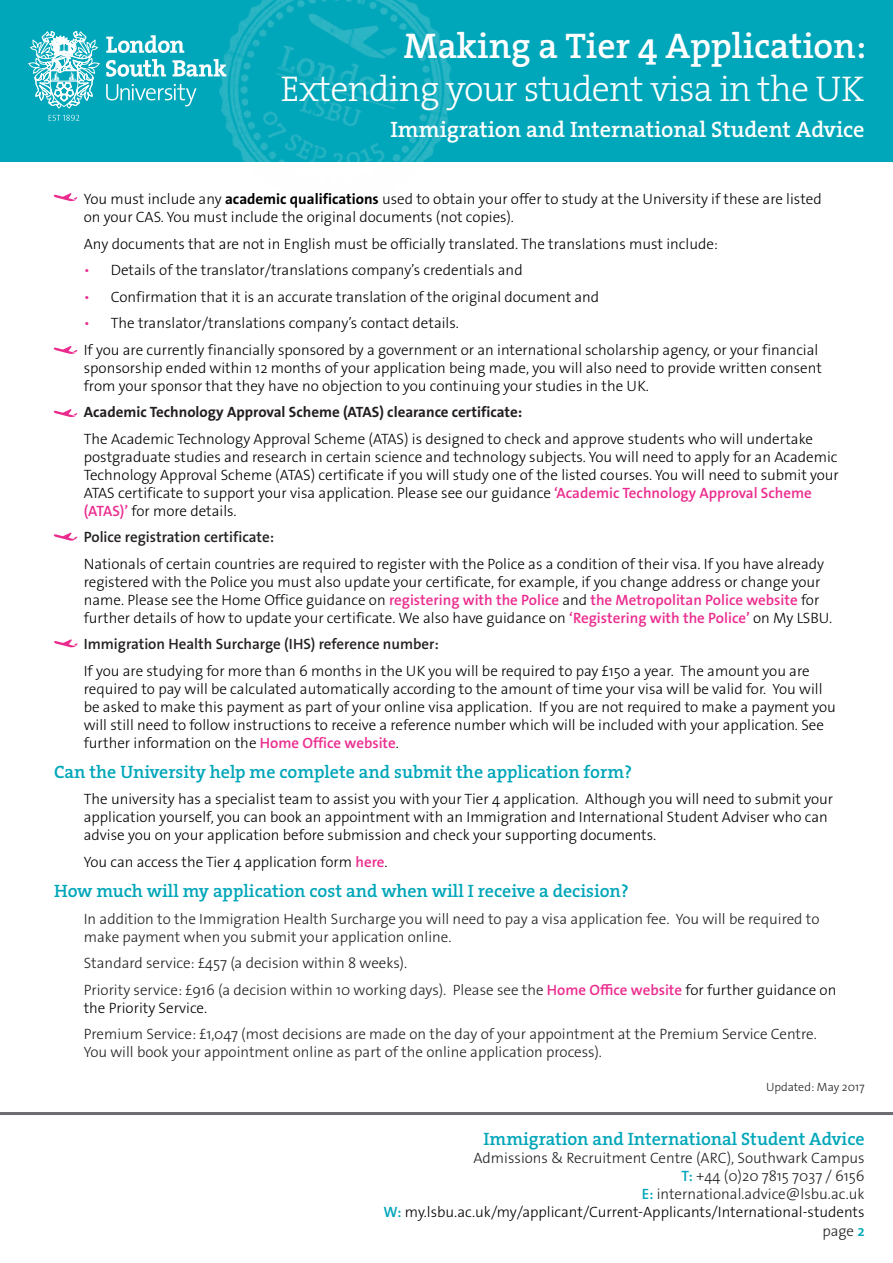
<style>
.page{position:relative;width:893px;height:1263px;background:#fff}
.page>*{position:absolute;margin:0;border:0;box-sizing:border-box;transform-origin:0 0}
.t1{font:36px "The Serif HP3 Lig";letter-spacing:-.02em;color:#fff}
.t2{font:35.85px "The Serif HP6 Se Bld";color:#fff}
.t3{font:22.35px "The Serif HP6 Se Bld";color:#fff}
.t4{font:18px "The Serif HP6 Se Bld";color:#00a6b9}
.t5{font:300 15px/18px "The Sans Os F";color:#000}
.t6{font:300 15px/18px "The Sans Os F";color:#231f20}
.t7{font:600 15px "The Sans Os F";color:#231f20}
.t8{font:700 15px "The Sans Os F";color:#231f20}
.t9{font:300 12px "The Sans Os F";color:#231f20}
.s1{font-weight:700}
.s2{color:#eb2c8f}
.s3{font-weight:600;color:#eb2c8f}
.s4{color:#000}
.s5{font-weight:600;color:#00a6b9}
</style>
<div class="page">
<hr style="left:0;top:1112px;width:893px;height:3px;background:#6c6d70">
<div style="left:0;top:0;width:893px;height:161px;background:#00a6b9"></div>
<img style="left:166px;top:0;width:340px;height:162px">
<svg style="left:28px;top:31px;width:72px;height:77px"></svg>
<svg style="left:49px;top:115px;width:30px;height:6px"></svg>
<svg style="left:106px;top:35px;width:78px;height:18px"></svg>
<svg style="left:106px;top:59px;width:120px;height:47px"></svg>
<svg style="left:54px;top:193px;width:23px;height:8px"></svg>
<svg style="left:54px;top:533px;width:23px;height:8px"></svg>
<svg style="left:54px;top:409px;width:23px;height:9px"></svg>
<svg style="left:54px;top:639px;width:24px;height:9px"></svg>
<svg style="left:54px;top:346px;width:23px;height:8px"></svg>
<h2 class="t2" style="left:404px;top:23px;width:464px">Making a Tier 4 Application:</h2>
<h1 class="t1" style="left:281px;top:66px;width:585px">Extending your student visa in the UK</h1>
<h3 class="t3" style="left:390px;top:115px;width:476px">Immigration and International Student Advice</h3>
<p class="t5" style="left:84px;top:190px;width:740px">You must include any <span class="s1">academic qualifications</span> used to obtain your offer to study at the University if these are listed on your CAS. You must include the original documents (not copies).</p>
<p class="t5" style="left:84px;top:235px;width:636px">Any documents that are not in English must be officially translated. The translations must include:</p>
<p class="t5" style="left:84px;top:261px;width:440px"><span class="s2">•</span> Details of the translator/translations company’s credentials and</p>
<p class="t5" style="left:84px;top:288px;width:517px"><span class="s2">•</span> Confirmation that it is an accurate translation of the original document and</p>
<p class="t5" style="left:84px;top:310px;width:736px;line-height:26.5px"><span class="s2">•</span> The translator/translations company’s contact details.<br>If you are currently financially sponsored by a government or an international scholarship agency, or your financial</p>
<p class="t5" style="left:84px;top:359px;width:740px">sponsorship ended within 12 months of your application being made, you will also need to provide written consent from your sponsor that they have no objection to you continuing your studies in the UK.</p>
<p class="t8" style="left:84px;top:403px;width:440px">Academic Technology Approval Scheme (ATAS) clearance certificate:</p>
<p class="t5" style="left:84px;top:430px;width:757px">The Academic Technology Approval Scheme (ATAS) is designed to check and approve students who will undertake postgraduate studies and research in certain science and technology subjects. You will need to apply for an Academic Technology Approval Scheme (ATAS) certificate if you will study one of the listed courses. You will need to submit your ATAS certificate to support your visa application. Please see our guidance <span class="s3">‘Academic Technology Approval Scheme (ATAS)’</span> for more details.</p>
<p class="t7" style="left:84px;top:528px;width:192px">Police registration certificate:</p>
<p class="t5" style="left:84px;top:555px;width:750px">Nationals of certain countries are required to register with the Police as a condition of their visa. If you have already registered with the Police you must also update your certificate, for example, if you change address or change your name. Please see the Home Office guidance on <span class="s3">registering with the Police</span> and <span class="s3">the Metropolitan Police website</span> for further details of how to update your certificate. We also have guidance on <span class="s3">‘Registering with the Police’</span> on My LSBU.</p>
<p class="t7" style="left:84px;top:635px;width:357px">Immigration Health Surcharge (IHS) reference number:</p>
<p class="t5" style="left:84px;top:662px;width:754px">If you are studying for more than 6 months in the UK you will be required to pay £150 a year. The amount you are required to pay will be calculated automatically according to the amount of time your visa will be valid for. You will be asked to make this payment as part of your online visa application. If you are not required to make a payment you will still need to follow instructions to receive a reference number which will be included with your application. See further information on the <span class="s3">Home Office website</span>.</p>
<p class="t4" style="left:54px;top:760px;width:580px">Can the University help me complete and submit the application form?</p>
<p class="t5" style="left:84px;top:790px;width:751px">The university has a specialist team to assist you with your Tier 4 application. Although you will need to submit your application yourself, you can book an appointment with an Immigration and International Student Adviser who can advise you on your application before submission and check your supporting documents.</p>
<p class="t5" style="left:84px;top:853px;width:305px">You can access the Tier 4 application form <span class="s3">here</span>.</p>
<p class="t4" style="left:54px;top:879px;width:576px">How much will my application cost and when will I receive a decision?</p>
<p class="t6" style="left:84px;top:910px;width:737px">In addition to the Immigration Health Surcharge you will need to pay a visa application fee. You will be required to make payment when you submit your application online.</p>
<p class="t6" style="left:84px;top:950px;width:754px;line-height:26.5px">Standard service: £457 (a decision within 8 weeks).<br>Priority service: £916 (a decision within 10 working days). Please see the <span class="s3">Home Office website</span> <span class="s4">for further guidance on</span></p>
<p class="t5" style="left:84px;top:999px;width:125px">the Priority Service.</p>
<p class="t6" style="left:84px;top:1025px;width:735px">Premium Service: £1,047 (most decisions are made on the day of your appointment at the Premium Service Centre.<br>You will book your appointment online as part of the online application process).</p>
<p class="t9" style="left:766px;top:1079px;width:100px">Updated: May 2017</p>
<p class="t4" style="left:484px;top:1127px;width:382px">Immigration and International Student Advice</p>
<p class="t6" style="left:383px;top:1149px;width:483px;text-align:right">Admissions &amp; Recruitment Centre (ARC), Southwark Campus<br><span class="s5">T:</span> +44 (0)20 7815 7037 / 6156<br><span class="s5">E:</span> international.advice@lsbu.ac.uk<br><span class="s5">W:</span> <span class="s4">my.lsbu.ac.uk/my/applicant/Current-Applicants/International-students</span></p>
<p class="t6" style="left:822px;top:1222px;width:44px">page <span class="s5">2</span></p>
</div>
